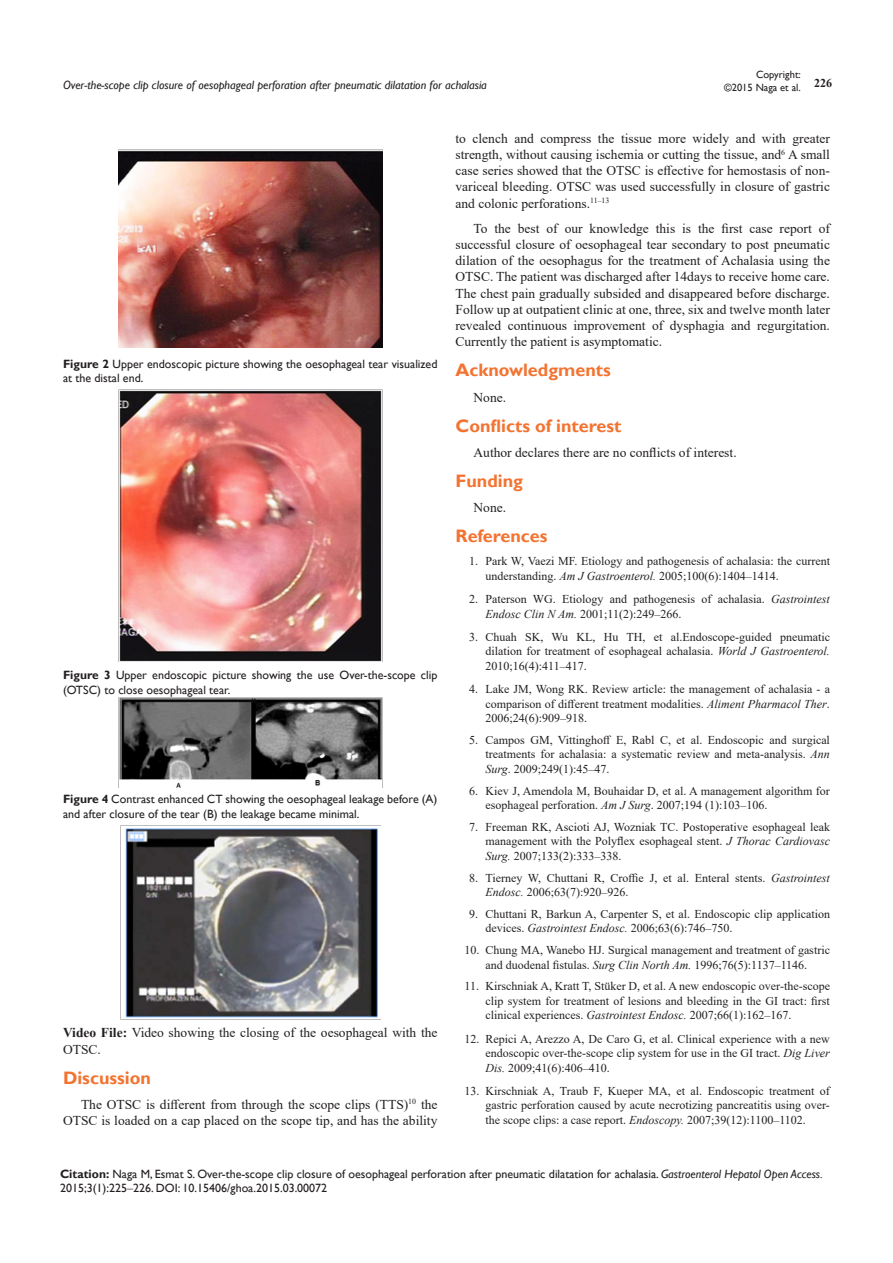
<style>
.page{position:relative;width:893px;height:1263px;background:#fff}
.page>*{position:absolute;margin:0;border:0;box-sizing:border-box;transform-origin:0 0}
.List_Paragraph{font:700 18px "Gill Sans";color:#f37331}
.t1{font:13.5px/16.2px "Times New Roman";color:#231f20;text-align:justify}
.t2{font:12px/14.4px "Times New Roman";color:#231f20;text-align:justify}
.Citation{font:12px/14.4px "Gill Sans";color:#231f20}
.t3{font:italic 12px "Gill Sans";color:#231f20}
.t4{font:700 12px "Times New Roman";color:#231f20}
.t5{font:10.5px/12.6px "Gill Sans";color:#231f20;text-align:right}
.s1{font-weight:700}
.s2{font-style:italic}
.s3{font-family:"Times New Roman"}
</style>
<div class="page">
<img style="left:118px;top:149px;width:264px;height:199px">
<img style="left:119px;top:389px;width:263px;height:273px">
<img style="left:119px;top:697px;width:263px;height:91px">
<img style="left:120px;top:826px;width:261px;height:194px">
<p class="t5" style="left:724px;top:69px;width:78px">Copyright:<br>©2015 Naga et al.</p>
<p class="t3" style="left:63px;top:78px;width:425px">Over-the-scope clip closure of oesophageal perforation after pneumatic dilatation for achalasia</p>
<p class="t4" style="left:814px;top:75px;width:19px">226</p>
<p class="Citation" style="left:63px;top:357px;width:376px"><span class="s1">Figure 2</span> Upper endoscopic picture showing the oesophageal tear visualized at the distal end.</p>
<p class="Citation" style="left:63px;top:668px;width:376px"><span class="s1">Figure 3</span> Upper endoscopic picture showing the use Over-the-scope clip (OTSC) to close oesophageal tear.</p>
<p class="Citation" style="left:63px;top:792px;width:376px"><span class="s1">Figure 4</span> Contrast enhanced CT showing the oesophageal leakage before (A) and after closure of the tear (B) the leakage became minimal.</p>
<p class="t1" style="left:63px;top:1024px;width:376px"><span class="s1">Video File:</span> Video showing the closing of the oesophageal with the<br>OTSC.</p>
<p class="List_Paragraph" style="left:63px;top:1067px;width:89px">Discussion</p>
<p class="t1" style="left:63px;top:1096px;width:376px;text-align:right">The OTSC is different from through the scope clips (TTS)<sup>10</sup> the<br>OTSC is loaded on a cap placed on the scope tip, and has the ability</p>
<p class="t1" style="left:455px;top:130px;width:376px">to clench and compress the tissue more widely and with greater strength, without causing ischemia or cutting the tissue, and<sup>6</sup> A small case series showed that the OTSC is effective for hemostasis of non&shy;variceal bleeding. OTSC was used successfully in closure of gastric and colonic perforations.<sup>11–13</sup></p>
<p class="t1" style="left:455px;top:220px;width:376px;text-indent:18px">To the best of our knowledge this is the first case report of successful closure of oesophageal tear secondary to post pneumatic dilation of the oesophagus for the treatment of Achalasia using the OTSC. The patient was discharged after 14days to receive home care.<br>The chest pain gradually subsided and disappeared before discharge.<br>Follow up at outpatient clinic at one, three, six and twelve month later revealed continuous improvement of dysphagia and regurgitation.<br>Currently the patient is asymptomatic.</p>
<p class="List_Paragraph" style="left:455px;top:359px;width:157px">Acknowledgments</p>
<p class="t1" style="left:473px;top:388px;width:34px">None.</p>
<p class="List_Paragraph" style="left:455px;top:415px;width:168px">Conflicts of interest</p>
<p class="t1" style="left:473px;top:444px;width:265px">Author declares there are no conflicts of interest.</p>
<p class="List_Paragraph" style="left:455px;top:470px;width:69px">Funding</p>
<p class="t1" style="left:473px;top:499px;width:34px">None.</p>
<p class="List_Paragraph" style="left:455px;top:525px;width:94px">References</p>
<p class="t2" style="left:485px;top:554px;width:346px;text-indent:-16px">1. Park W, Vaezi MF. Etiology and pathogenesis of achalasia: the current understanding. <span class="s2">Am J Gastroenterol.</span> 2005;100(6):1404–1414.</p>
<p class="t2" style="left:485px;top:591px;width:346px;text-indent:-16px">2. Paterson WG. Etiology and pathogenesis of achalasia. <span class="s2">Gastrointest<br>Endosc Clin N Am.</span> 2001;11(2):249–266.</p>
<p class="t2" style="left:485px;top:629px;width:346px;text-indent:-16px">3. Chuah SK, Wu KL, Hu TH, et al.Endoscope-guided pneumatic dilation for treatment of esophageal achalasia. <span class="s2">World J Gastroenterol.<br></span>2010;16(4):411–417.</p>
<p class="t2" style="left:485px;top:681px;width:346px;text-indent:-16px">4. Lake JM, Wong RK. Review article: the management of achalasia - a comparison of different treatment modalities. <span class="s2">Aliment Pharmacol Ther</span>.<br>2006;24(6):909–918.</p>
<p class="t2" style="left:485px;top:732px;width:346px;text-indent:-16px">5. Campos GM, Vittinghoff E, Rabl C, et al. Endoscopic and surgical treatments for achalasia: a systematic review and meta-analysis. <span class="s2">Ann Surg</span>. 2009;249(1):45–47.</p>
<p class="t2" style="left:485px;top:783px;width:346px;text-indent:-16px">6. Kiev J, Amendola M, Bouhaidar D, et al. A management algorithm for esophageal perforation. <span class="s2">Am J Surg</span>. 2007;194 (1):103–106.</p>
<p class="t2" style="left:485px;top:819px;width:346px;text-indent:-16px">7. Freeman RK, Ascioti AJ, Wozniak TC. Postoperative esophageal leak management with the Polyflex esophageal stent. <span class="s2">J Thorac Cardiovasc Surg.</span> 2007;133(2):333–338.</p>
<p class="t2" style="left:485px;top:870px;width:346px;text-indent:-16px">8. Tierney W, Chuttani R, Croffie J, et al. Enteral stents. <span class="s2">Gastrointest<br>Endosc.</span> 2006;63(7):920–926.</p>
<p class="t2" style="left:485px;top:906px;width:346px;text-indent:-16px">9. Chuttani R, Barkun A, Carpenter S, et al. Endoscopic clip application devices. <span class="s2">Gastrointest Endosc.</span> 2006;63(6):746–750.</p>
<p class="t2" style="left:464px;top:942px;width:367px;text-align:center">10. Chung MA, Wanebo HJ. Surgical management and treatment of gastric and duodenal fistulas. <span class="s2">Surg Clin North Am.</span> 1996;76(5):1137–1146.</p>
<p class="t2" style="left:485px;top:979px;width:346px;text-indent:-21px">11. Kirschniak A, Kratt T, Stüker D, et al. A new endoscopic over-the-scope clip system for treatment of lesions and bleeding in the GI tract: first clinical experiences. <span class="s2">Gastrointest Endosc.</span> 2007;66(1):162–167.</p>
<p class="t2" style="left:485px;top:1031px;width:346px;text-indent:-21px">12. Repici A, Arezzo A, De Caro G, et al. Clinical experience with a new endoscopic over-the-scope clip system for use in the GI tract. <span class="s2">Dig Liver Dis.</span> 2009;41(6):406–410.</p>
<p class="t2" style="left:485px;top:1083px;width:346px;text-indent:-21px">13. Kirschniak A, Traub F, Kueper MA, et al. Endoscopic treatment of gastric perforation caused by acute necrotizing pancreatitis using over&shy;the scope clips: a case report. <span class="s2">Endoscopy.</span> 2007;39(12):1100–1102.</p>
<p class="Citation" style="left:60px;top:1167px;width:764px"><span class="s1">Citation:</span> Naga M, Esmat S. Over-the-scope clip closure of oesophageal perforation after pneumatic dilatation for achalasia. <span class="s2">Gastroenterol Hepatol Open Access.<br></span>2015;3(1):225<span class="s3">‒</span>226. DOI: 10.15406/ghoa.2015.03.00072</p>
</div>
